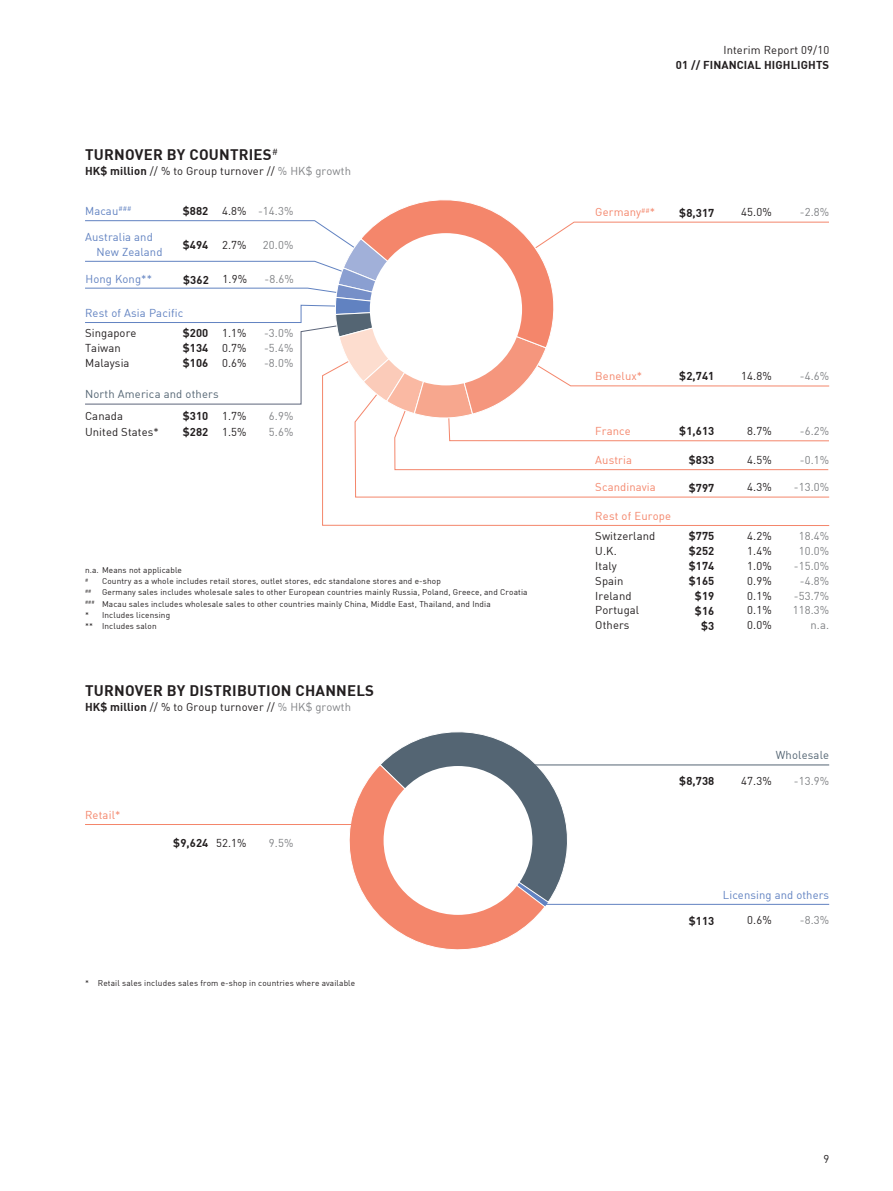
<style>
.page{position:relative;width:893px;height:1191px;background:#fff}
.page>*{position:absolute;margin:0;border:0;box-sizing:border-box;transform-origin:0 0}
.t1{font:15px "DIN Bold";letter-spacing:.015em;color:#231f20}
.t2{font:11.25px "DIN";letter-spacing:.01em;color:#231f20}
.t3{font:11.25px "DIN Bold";letter-spacing:.01em;color:#231f20}
.t4{font:11.25px "DIN";letter-spacing:.01em;color:#808285}
.t5{font:11.25px/14.2px "DIN";letter-spacing:.01em;color:#6182c1}
.t6{font:11.25px "DIN";letter-spacing:.01em;color:#f4866b}
.t7{font:11.25px "DIN";letter-spacing:.015em;color:#546573}
.t8{font:8.7px "DIN";color:#231f20}
.t9{font:8.25px/11.1px "DIN";letter-spacing:.015em;color:#231f20}
.t10{font:4.8px "DIN";color:#231f20}
.s1{font-family:"DIN Bold"}
.s2{color:#808285}
.s3{font-family:"DIN Bold";color:#231f20}
.s4{color:#231f20}
.s5{font-family:"DIN"}
</style>
<div class="page">
<svg style="left:322px;top:419px;width:508px;height:107px"></svg>
<svg style="left:85px;top:200px;width:745px;height:219px"></svg>
<div style="left:370px;top:233px;width:152px;height:152px;background:#fff;border-radius:50%"></div>
<svg style="left:349px;top:732px;width:218px;height:217px"></svg>
<div style="left:384px;top:766px;width:148px;height:149px;background:#fff;border-radius:50%"></div>
<hr style="left:530px;top:764px;width:299px;height:1px;background:#546573">
<hr style="left:543px;top:904px;width:286px;height:1px;background:#6182c1">
<hr style="left:85px;top:824px;width:299px;height:1px;background:#f4866b">
<h1 class="t1" style="left:85px;top:145px;width:30px">TURNO</h1>
<h1 class="t1" style="left:135px;top:145px;width:94px">VER BY COUNTRIES</h1>
<p class="t8" style="left:272px;top:146px;width:7px">#</p>
<h2 class="t2" style="left:85px;top:164px;width:267px"><span class="s1">HK$ MILLION</span> // % to Group turnover // <span class="s2">% HK$ growth</span></h2>
<h2 class="t5" style="left:85px;top:203px;width:48px">Macau<sup>###</sup></h2>
<h2 class="t4" style="left:183px;top:204px;width:112px"><span class="s3">$882</span> <span class="s4">4.8%</span> -14.3%</h2>
<h2 class="t5" style="left:96px;top:230px;width:68px;text-indent:-11px">Australia and<br>New Zealand</h2>
<h2 class="t3" style="left:183px;top:237px;width:65px">$494 <span class="s5">2.7%</span></h2>
<h2 class="t4" style="left:263px;top:237px;width:32px">20.0%</h2>
<h2 class="t5" style="left:85px;top:272px;width:68px">Hong Kong**</h2>
<h2 class="t3" style="left:183px;top:272px;width:65px">$362 <span class="s5">1.9%</span></h2>
<h2 class="t4" style="left:264px;top:272px;width:31px">-8.6%</h2>
<h2 class="t5" style="left:85px;top:305px;width:100px">Rest of Asia Pacific</h2>
<h2 class="t2" style="left:85px;top:326px;width:53px">Singapore</h2>
<h2 class="t3" style="left:183px;top:326px;width:65px">$200 <span class="s5">1.1%</span></h2>
<h2 class="t4" style="left:264px;top:326px;width:31px">-3.0%</h2>
<h2 class="t2" style="left:85px;top:341px;width:37px">Taiwan</h2>
<h2 class="t3" style="left:183px;top:341px;width:65px">$134 <span class="s5">0.7%</span></h2>
<h2 class="t4" style="left:264px;top:341px;width:31px">-5.4%</h2>
<h2 class="t2" style="left:85px;top:356px;width:46px">Malaysia</h2>
<h2 class="t3" style="left:183px;top:356px;width:65px">$106 <span class="s5">0.6%</span></h2>
<h2 class="t4" style="left:264px;top:356px;width:31px">-8.0%</h2>
<h2 class="t7" style="left:85px;top:387px;width:135px">North America and others</h2>
<h2 class="t2" style="left:85px;top:409px;width:39px">Canada</h2>
<h2 class="t3" style="left:183px;top:409px;width:65px">$310 <span class="s5">1.7%</span></h2>
<h2 class="t4" style="left:269px;top:409px;width:26px">6.9%</h2>
<h2 class="t2" style="left:85px;top:425px;width:75px">United States*</h2>
<h2 class="t3" style="left:183px;top:425px;width:65px">$282 <span class="s5">1.5%</span></h2>
<h2 class="t4" style="left:269px;top:425px;width:26px">5.6%</h2>
<p class="t9" style="left:85px;top:564px;width:98px">n.a. Means not applicable</p>
<p class="t10" style="left:85px;top:577px;width:5px">#</p>
<p class="t9" style="left:102px;top:575px;width:340px">Country as a whole includes retail stores, outlet stores, edc standalone stores and e-shop</p>
<p class="t10" style="left:85px;top:588px;width:8px">##</p>
<p class="t9" style="left:85px;top:587px;width:444px;text-indent:17px">Germany sales includes wholesale sales to other European countries mainly Russia, Poland, Greece, and Croatia <sup>###</sup> Macau sales includes wholesale sales to other countries mainly China, Middle East, Thailand, and India<br>* Includes licensing<br>** Includes salon</p>
<h1 class="t1" style="left:85px;top:681px;width:30px">TURNO</h1>
<h1 class="t1" style="left:135px;top:681px;width:74px">VER BY DISTRIB</h1>
<h1 class="t1" style="left:247px;top:681px;width:20px">UTION</h1>
<h1 class="t1" style="left:296px;top:681px;width:21px">CHANNELS</h1>
<h2 class="t2" style="left:85px;top:700px;width:267px"><span class="s1">HK$ MILLION</span> // % to Group turnover // <span class="s2">% HK$ growth</span></h2>
<h2 class="t6" style="left:85px;top:807px;width:37px">Retail*</h2>
<h2 class="t3" style="left:173px;top:835px;width:75px">$9,624 <span class="s5">52.1%</span></h2>
<h2 class="t4" style="left:269px;top:835px;width:26px">9.5%</h2>
<p class="t9" style="left:85px;top:977px;width:272px">* Retail sales includes sales from e-shop in countries where available</p>
<h2 class="t2" style="left:723px;top:43px;width:107px">Interim Report 09/10</h2>
<h2 class="t3" style="left:676px;top:57px;width:155px">01 // FINANCIAL HIGHLIGHTS</h2>
<h2 class="t6" style="left:595px;top:205px;width:61px">Germany<sup>##</sup>*</h2>
<h2 class="t3" style="left:679px;top:205px;width:37px">$8,317</h2>
<h2 class="t2" style="left:741px;top:205px;width:32px">45.0%</h2>
<h2 class="t4" style="left:800px;top:205px;width:31px">-2.8%</h2>
<h2 class="t6" style="left:595px;top:369px;width:48px">Benelux*</h2>
<h2 class="t3" style="left:679px;top:369px;width:37px">$2,741</h2>
<h2 class="t2" style="left:741px;top:369px;width:32px">14.8%</h2>
<h2 class="t4" style="left:800px;top:369px;width:31px">-4.6%</h2>
<h2 class="t6" style="left:595px;top:424px;width:37px">France</h2>
<h2 class="t3" style="left:679px;top:424px;width:37px">$1,613</h2>
<h2 class="t2" style="left:747px;top:424px;width:26px">8.7%</h2>
<h2 class="t4" style="left:800px;top:424px;width:31px">-6.2%</h2>
<h2 class="t6" style="left:595px;top:453px;width:38px">Austria</h2>
<h2 class="t3" style="left:689px;top:453px;width:27px">$833</h2>
<h2 class="t2" style="left:747px;top:453px;width:26px">4.5%</h2>
<h2 class="t4" style="left:800px;top:453px;width:31px">-0.1%</h2>
<h2 class="t6" style="left:595px;top:480px;width:62px">Scandinavia</h2>
<h2 class="t3" style="left:689px;top:480px;width:27px">$797</h2>
<h2 class="t2" style="left:747px;top:480px;width:26px">4.3%</h2>
<h2 class="t4" style="left:794px;top:480px;width:37px">-13.0%</h2>
<h2 class="t6" style="left:595px;top:508px;width:77px">Rest of Europe</h2>
<h2 class="t2" style="left:595px;top:529px;width:62px">Switzerland</h2>
<h2 class="t3" style="left:689px;top:529px;width:27px">$775</h2>
<h2 class="t2" style="left:747px;top:529px;width:26px">4.2%</h2>
<h2 class="t4" style="left:799px;top:529px;width:32px">18.4%</h2>
<h2 class="t2" style="left:595px;top:544px;width:23px">U.K.</h2>
<h2 class="t3" style="left:689px;top:543px;width:27px">$252</h2>
<h2 class="t2" style="left:747px;top:544px;width:26px">1.4%</h2>
<h2 class="t4" style="left:799px;top:544px;width:32px">10.0%</h2>
<h2 class="t2" style="left:595px;top:558px;width:23px">Italy</h2>
<h2 class="t3" style="left:689px;top:558px;width:27px">$174</h2>
<h2 class="t2" style="left:747px;top:558px;width:26px">1.0%</h2>
<h2 class="t4" style="left:794px;top:558px;width:37px">-15.0%</h2>
<h2 class="t2" style="left:595px;top:573px;width:30px">Spain</h2>
<h2 class="t3" style="left:689px;top:573px;width:27px">$165</h2>
<h2 class="t2" style="left:747px;top:573px;width:26px">0.9%</h2>
<h2 class="t4" style="left:800px;top:573px;width:31px">-4.8%</h2>
<h2 class="t2" style="left:595px;top:588px;width:38px">Ireland</h2>
<h2 class="t3" style="left:695px;top:588px;width:21px">$19</h2>
<h2 class="t2" style="left:747px;top:588px;width:26px">0.1%</h2>
<h2 class="t4" style="left:794px;top:588px;width:37px">-53.7%</h2>
<h2 class="t2" style="left:595px;top:603px;width:45px">Portugal</h2>
<h2 class="t3" style="left:695px;top:603px;width:21px">$16</h2>
<h2 class="t2" style="left:747px;top:603px;width:26px">0.1%</h2>
<h2 class="t4" style="left:793px;top:603px;width:38px">118.3%</h2>
<h2 class="t2" style="left:595px;top:618px;width:36px">Others</h2>
<h2 class="t3" style="left:701px;top:618px;width:15px">$3</h2>
<h2 class="t2" style="left:747px;top:618px;width:26px">0.0%</h2>
<h2 class="t4" style="left:810px;top:618px;width:20px">n.a.</h2>
<h2 class="t7" style="left:776px;top:748px;width:55px">Wholesale</h2>
<h2 class="t3" style="left:679px;top:773px;width:37px">$8,738</h2>
<h2 class="t2" style="left:741px;top:774px;width:32px">47.3%</h2>
<h2 class="t4" style="left:794px;top:774px;width:37px">-13.9%</h2>
<h2 class="t5" style="left:723px;top:887px;width:108px">Licensing and others</h2>
<h2 class="t3" style="left:689px;top:913px;width:27px">$113</h2>
<h2 class="t2" style="left:747px;top:913px;width:26px">0.6%</h2>
<h2 class="t4" style="left:800px;top:913px;width:31px">-8.3%</h2>
<h2 class="t2" style="left:823px;top:1151px;width:7px">9</h2>
</div>
